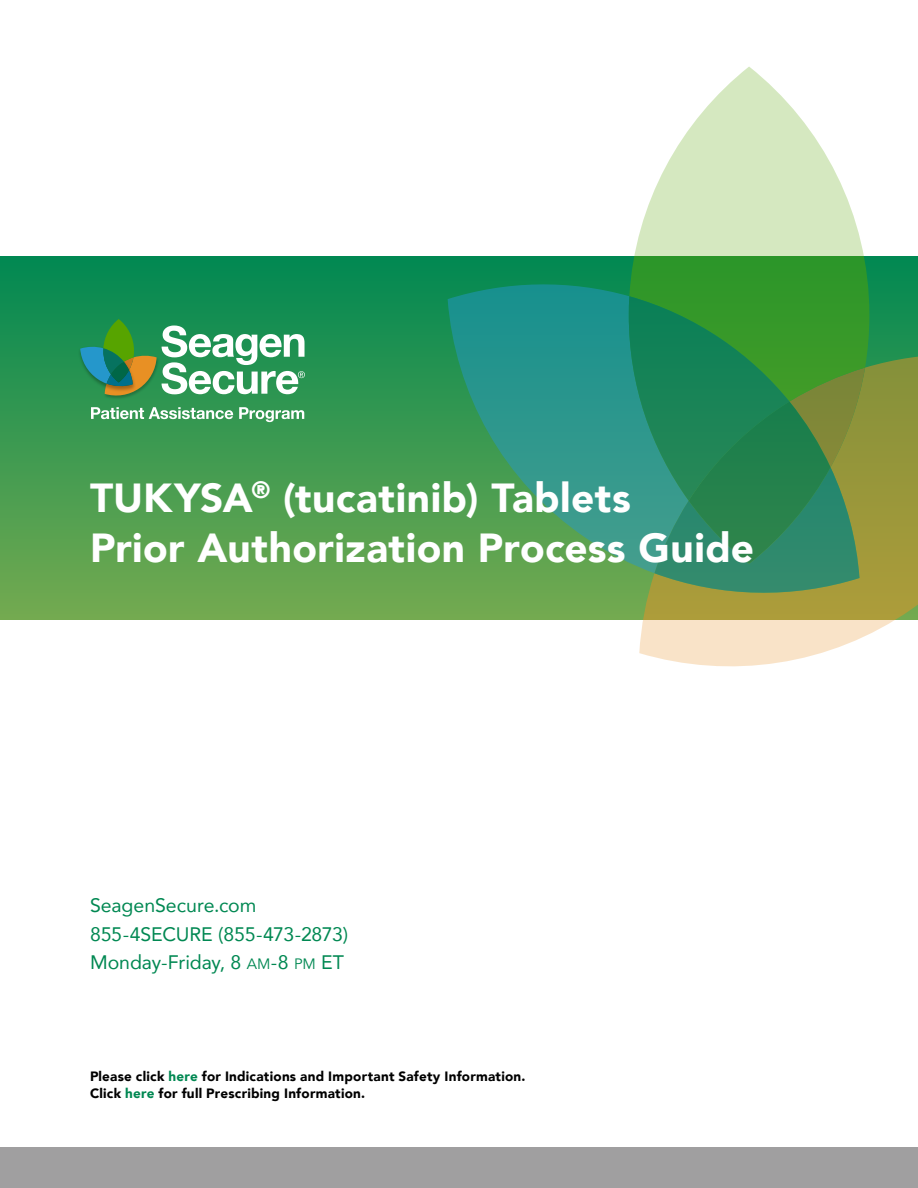
<style>
.page{position:relative;width:918px;height:1188px;background:#fff}
.page>*{position:absolute;margin:0;border:0;box-sizing:border-box;transform-origin:0 0}
.t1{font:900 40.5px/50.7px "Avenir LT Com";letter-spacing:.01em;color:#fff}
.t2{font:19.5px/28.7px "Avenir LT Com";letter-spacing:-.005em;color:#008852}
.t3{font:900 13.5px/17.2px "Avenir LT Com";letter-spacing:.015em;color:#000}
.s1{font-size:15px}
.s2{color:#008852}
</style>
<div class="page">
<svg style="left:639px;top:620px;width:256px;height:47px;fill:#f9e3c8"></svg>
<svg style="left:634px;top:67px;width:230px;height:189px;fill:#d5e8c0"></svg>
<div style="left:0;top:1148px;width:918px;height:40px;background:#a09fa0"></div>
<div style="left:0;top:256px;width:918px;height:364px;background:linear-gradient(to bottom,#018852,#74aa50)"></div>
<svg style="left:91px;top:407px;width:142px;height:12px"></svg>
<svg style="left:239px;top:407px;width:65px;height:15px"></svg>
<img style="left:102px;top:397px;width:59px;height:4px">
<img style="left:77px;top:345px;width:3px;height:48px">
<svg style="left:80px;top:319px;width:225px;height:78px"></svg>
<svg style="left:639px;top:350px;width:279px;height:270px"></svg>
<svg style="left:448px;top:279px;width:181px;height:294px"></svg>
<svg style="left:629px;top:256px;width:240px;height:343px"></svg>
<h1 class="t1" style="left:90px;top:472px;width:666px">TUKYSA<sup>®</sup> (tucatinib) Tablets<br>Prior Authorization Process Guide</h1>
<h2 class="t2" style="left:90px;top:891px;width:260px">SeagenSecure.com<br>855-4SECURE (855-473-2873)<br>Monday-Friday, 8 <span class="s1">AM</span>-8 <span class="s1">PM</span> ET</h2>
<p class="t3" style="left:90px;top:1067px;width:437px">Please click <span class="s2">here</span> for Indications and Important Safety Information.<br>Click <span class="s2">here</span> for full Prescribing Information.</p>
</div>
